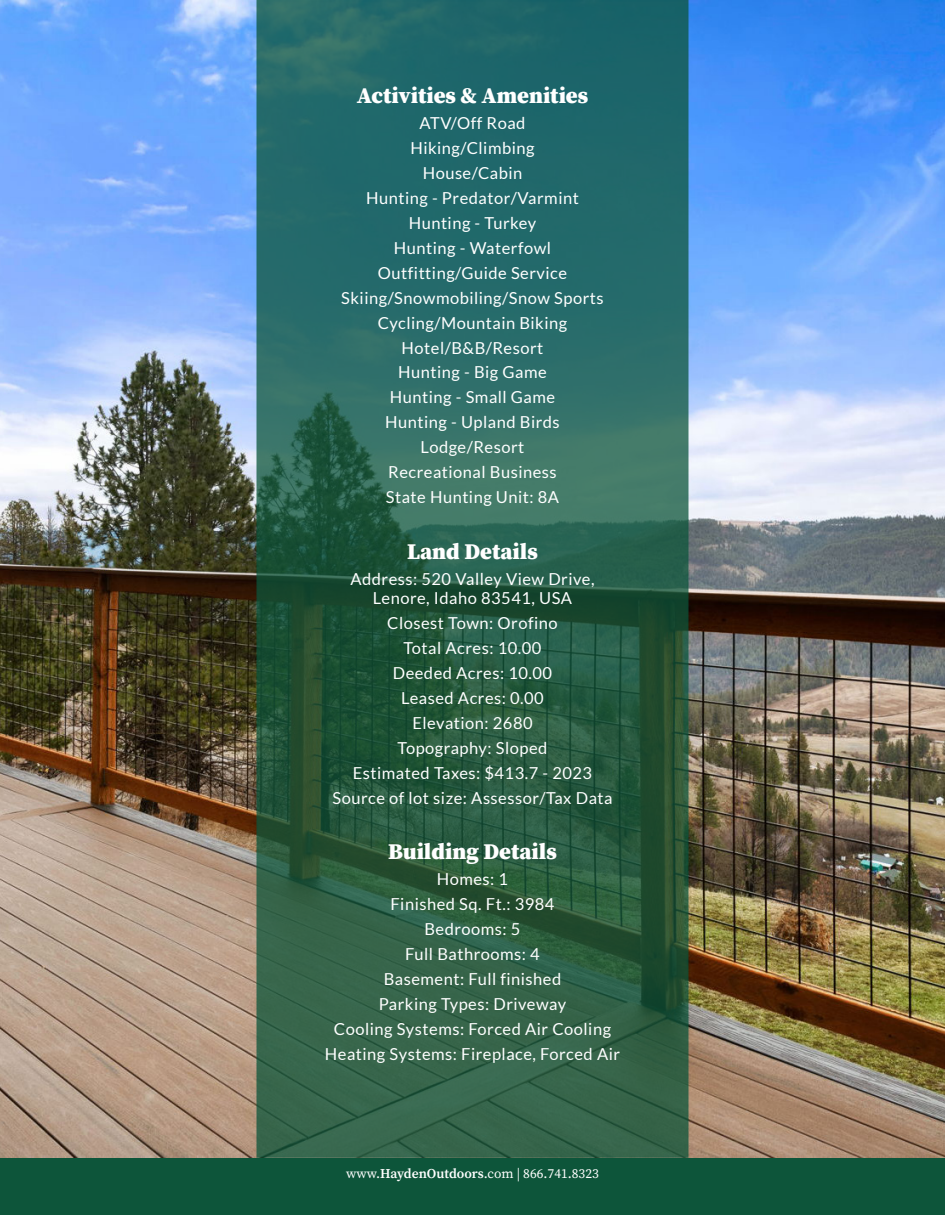
<style>
.page{position:relative;width:945px;height:1215px;background:#fff}
.page>*{position:absolute;margin:0;border:0;box-sizing:border-box;transform-origin:0 0}
.details_header{font:900 22.5px "Source Serif Pro";color:#fff}
.land_details{font:16.5px/19.5px "Lato";letter-spacing:.03em;color:#fff;text-align:center}
.t1{font:13.5px "Source Serif Pro";color:#fff}
.s1{font-weight:600}
</style>
<div class="page">
<div style="left:0;top:1158px;width:945px;height:57px;background:#0d553a"></div>
<img style="left:0;top:0;width:945px;height:1158px">
<svg style="left:256px;top:0;width:432px;height:1158px;background:#296252"></svg>
<p class="details_header" style="left:357px;top:80px;width:233px">Activities &amp; Amenities</p>
<p class="land_details" style="left:420px;top:114px;width:107px">ATV/Off Road</p>
<p class="land_details" style="left:410px;top:138px;width:126px">Hiking/Climbing</p>
<p class="land_details" style="left:423px;top:163px;width:101px">House/Cabin</p>
<p class="land_details" style="left:366px;top:188px;width:214px">Hunting - Predator/Varmint</p>
<p class="land_details" style="left:409px;top:213px;width:129px">Hunting - Turkey</p>
<p class="land_details" style="left:394px;top:238px;width:159px">Hunting - Waterfowl</p>
<p class="land_details" style="left:378px;top:263px;width:191px">Outfitting/Guide Service</p>
<p class="land_details" style="left:341px;top:288px;width:264px">Skiing/Snowmobiling/Snow Sports</p>
<p class="land_details" style="left:378px;top:313px;width:191px">Cycling/Mountain Biking</p>
<p class="land_details" style="left:402px;top:338px;width:143px">Hotel/B&amp;B/Resort</p>
<p class="land_details" style="left:398px;top:363px;width:150px">Hunting - Big Game</p>
<p class="land_details" style="left:390px;top:387px;width:167px">Hunting - Small Game</p>
<p class="land_details" style="left:385px;top:412px;width:176px">Hunting - Upland Birds</p>
<p class="land_details" style="left:421px;top:437px;width:105px">Lodge/Resort</p>
<p class="land_details" style="left:388px;top:462px;width:170px">Recreational Business</p>
<p class="land_details" style="left:386px;top:487px;width:175px">State Hunting Unit: 8A</p>
<p class="details_header" style="left:407px;top:535px;width:132px">Land Details</p>
<p class="land_details" style="left:350px;top:569px;width:246px">Address: 520 Valley View Drive,<br>Lenore, Idaho 83541, USA</p>
<p class="land_details" style="left:387px;top:613px;width:172px">Closest Town: Orofino</p>
<p class="land_details" style="left:403px;top:638px;width:140px">Total Acres: 10.00</p>
<p class="land_details" style="left:393px;top:663px;width:161px">Deeded Acres: 10.00</p>
<p class="land_details" style="left:401px;top:688px;width:144px">Leased Acres: 0.00</p>
<p class="land_details" style="left:412px;top:713px;width:122px">Elevation: 2680</p>
<p class="land_details" style="left:398px;top:738px;width:151px">Topography: Sloped</p>
<p class="land_details" style="left:353px;top:763px;width:241px">Estimated Taxes: $413.7 - 2023</p>
<p class="land_details" style="left:332px;top:788px;width:282px">Source of lot size: Assessor/Tax Data</p>
<p class="details_header" style="left:388px;top:836px;width:170px">Building Details</p>
<p class="land_details" style="left:437px;top:870px;width:73px">Homes: 1</p>
<p class="land_details" style="left:390px;top:894px;width:166px">Finished Sq. Ft.: 3984</p>
<p class="land_details" style="left:424px;top:919px;width:98px">Bedrooms: 5</p>
<p class="land_details" style="left:405px;top:944px;width:136px">Full Bathrooms: 4</p>
<p class="land_details" style="left:384px;top:969px;width:179px">Basement: Full finished</p>
<p class="land_details" style="left:379px;top:994px;width:189px">Parking Types: Driveway</p>
<p class="land_details" style="left:334px;top:1019px;width:279px">Cooling Systems: Forced Air Cooling</p>
<p class="land_details" style="left:325px;top:1044px;width:297px">Heating Systems: Fireplace, Forced Air</p>
<p class="t1" style="left:346px;top:1164px;width:254px">www.<span class="s1">HaydenOutdoors</span>.com | 866.741.8323</p>
</div>
